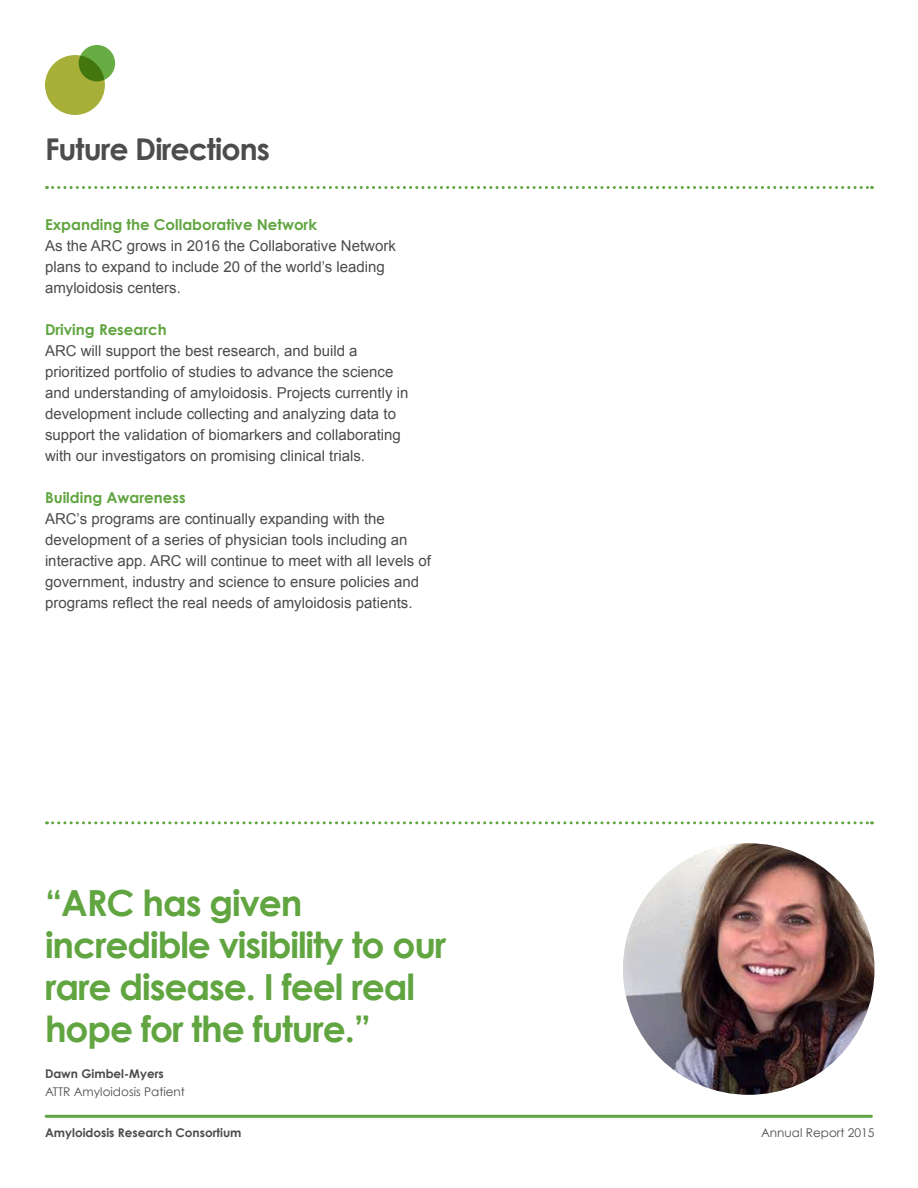
<style>
.page{position:relative;width:918px;height:1188px;background:#fff}
.page>*{position:absolute;margin:0;border:0;box-sizing:border-box;transform-origin:0 0}
.t1{font:700 36px/42px "Century Gothic";letter-spacing:-.03em;color:#61a541}
.t2{font:700 30px "Century Gothic";letter-spacing:-.03em;color:#4b4c4d}
.t3{font:15px/21px "Arial";color:#4b4c4d}
.t4{font:700 15px "Century Gothic";color:#61a541}
.t5{font:700 12px "Century Gothic";color:#4b4c4d}
.t6{font:12px "Century Gothic";color:#4b4c4d}
</style>
<div class="page">
<svg style="left:53px;top:186px;width:820px;height:3px"></svg>
<svg style="left:53px;top:821px;width:820px;height:3px"></svg>
<img style="left:623px;top:843px;width:251px;height:252px;border-radius:126px">
<div style="left:45px;top:55px;width:60px;height:60px;background:#a7af38;border-radius:50%"></div>
<svg style="left:79px;top:45px;width:36px;height:36px"></svg>
<hr style="left:46px;top:1115px;width:825px;height:3px;background:#61a541">
<p class="t2" style="left:45px;top:130px;width:226px">Future Directions</p>
<p class="t4" style="left:45px;top:215px;width:274px">Expanding the Collaborative Network</p>
<p class="t3" style="left:45px;top:235px;width:352px">As the ARC grows in 2016 the Collaborative Network</p>
<p class="t3" style="left:45px;top:256px;width:341px">plans to expand to include 20 of the world’s leading amyloidosis centers.</p>
<p class="t4" style="left:45px;top:320px;width:123px">Driving Research</p>
<p class="t3" style="left:45px;top:340px;width:365px">ARC will support the best research, and build a prioritized portfolio of studies to advance the science and understanding of amyloidosis. Projects currently in development include collecting and analyzing data to support the validation of biomarkers and collaborating</p>
<p class="t3" style="left:45px;top:445px;width:322px">with our investigators on promising clinical trials.</p>
<p class="t4" style="left:45px;top:488px;width:142px">Building Awareness</p>
<p class="t3" style="left:45px;top:508px;width:387px">ARC’s programs are continually expanding with the development of a series of physician tools including an interactive app. ARC will continue to meet with all levels of government, industry and science to ensure policies and programs reflect the real needs of amyloidosis patients.</p>
<p class="t1" style="left:45px;top:881px;width:259px">“ARC has given</p>
<p class="t1" style="left:45px;top:923px;width:403px">incredible visibility to our rare disease. I feel real hope for the future.”</p>
<p class="t5" style="left:45px;top:1066px;width:120px">Dawn Gimbel-Myers</p>
<p class="t6" style="left:45px;top:1084px;width:142px">ATTR Amyloidosis Patient</p>
<p class="t5" style="left:45px;top:1125px;width:198px">Amyloidosis Research Consortium</p>
<p class="t6" style="left:761px;top:1125px;width:115px">Annual Report 2015</p>
</div>
